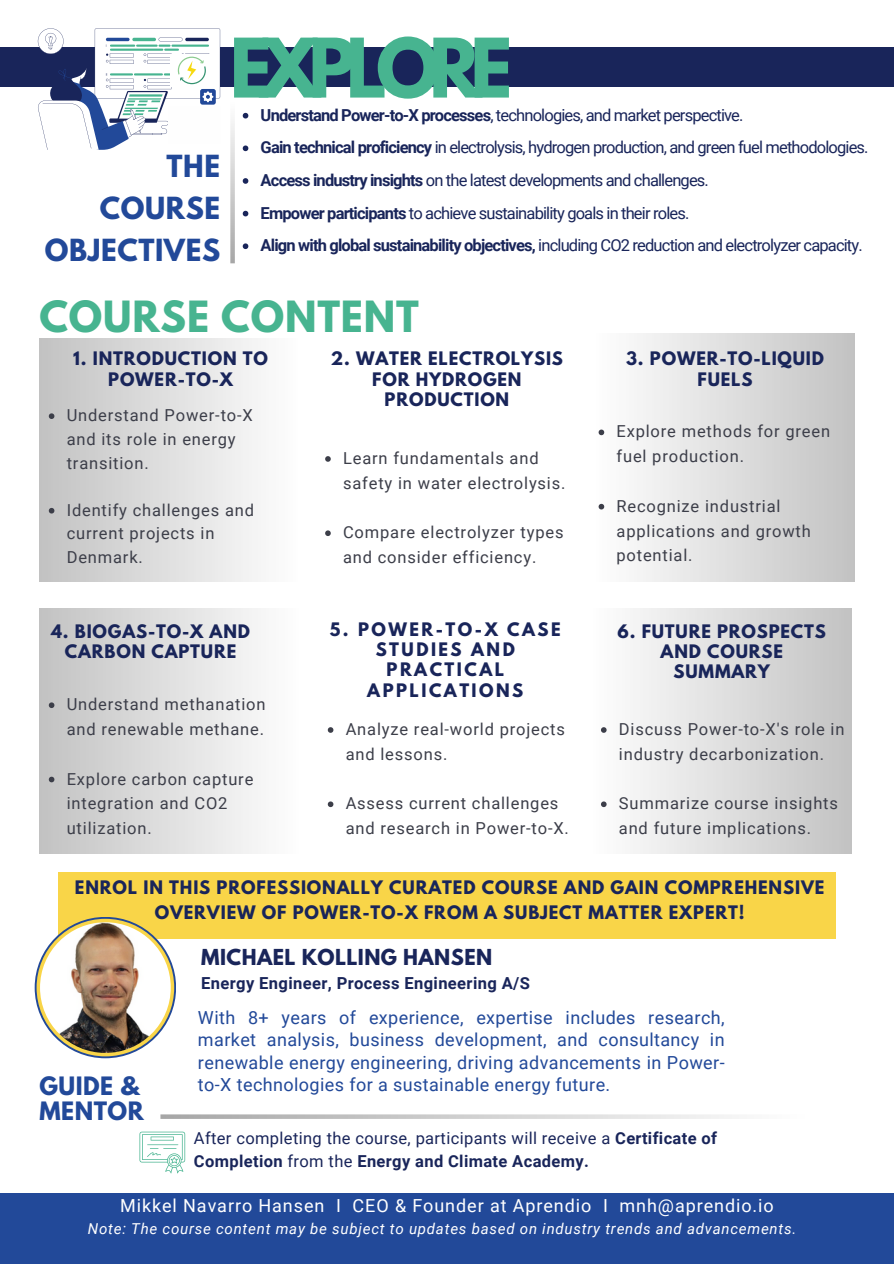
<style>
.page{position:relative;width:894px;height:1264px;background:#fff}
.page>*{position:absolute;margin:0;border:0;box-sizing:border-box;transform-origin:0 0}
.t1{font:700 72.6px "League Spartan";letter-spacing:-.15em;color:#47b490}
.t2{font:700 38.1px "League Spartan";letter-spacing:.02em;color:#47b490}
.t3{font:700 27px/41.7px "League Spartan";letter-spacing:.02em;color:#224999;text-align:right}
.t4{font:700 22.5px/24.8px "League Spartan";letter-spacing:.02em;color:#224999}
.t5{font:700 19.5px "League Spartan";letter-spacing:.02em;color:#19255a}
.t6{font:18px/22.5px "Roboto";letter-spacing:.025em;color:#224999;text-align:justify}
.t7{font:18px "Roboto";letter-spacing:.05em;color:#fff}
.t8{font:16.5px/24.8px "Roboto";letter-spacing:.05em;color:#3c3e49}
.t9{font:16.5px/32.7px "Roboto";letter-spacing:-.05em;color:#19255a}
.t10{font:700 16.5px/20.2px "League Spartan";letter-spacing:.05em;color:#19255a;text-align:center}
.t11{font:16.5px/22.5px "Roboto";letter-spacing:.025em;color:#19255a}
.t12{font:700 16.5px/20.2px "League Spartan";letter-spacing:.15em;color:#19255a;text-align:center}
.t13{font:700 16.5px "Roboto";letter-spacing:.02em;color:#19255a}
.t14{font:italic 15px "Roboto";letter-spacing:.05em;color:#fff}
.s1{font-weight:700}
</style>
<div class="page">
<div style="left:0;top:48px;width:893px;height:38px;background:#19255a"></div>
<div style="left:39px;top:338px;width:259px;height:243px;background:linear-gradient(to right,#c2c2c2,#fefefe)"></div>
<svg style="left:139px;top:1131px;width:46px;height:42px"></svg>
<svg style="left:230px;top:121px;width:5px;height:142px"></svg>
<svg style="left:160px;top:1114px;width:572px;height:4px;background:#d2d2d2"></svg>
<div style="left:58px;top:872px;width:777px;height:66px;background:#f9d548"></div>
<div style="left:595px;top:333px;width:259px;height:248px;background:linear-gradient(to right,#fefefe,#c2c2c2)"></div>
<div style="left:39px;top:608px;width:259px;height:245px;background:linear-gradient(to right,#c2c2c2,#fefefe)"></div>
<div style="left:592px;top:608px;width:259px;height:245px;background:linear-gradient(to right,#fefefe,#c2c2c2)"></div>
<svg style="left:35px;top:916px;width:141px;height:142px"></svg>
<svg style="left:37px;top:918px;width:137px;height:138px"></svg>
<img style="left:40px;top:922px;width:131px;height:130px;border-radius:50%">
<div style="left:0;top:1192px;width:893px;height:71px;background:#224999"></div>
<svg style="left:33px;top:28px;width:187px;height:122px"></svg>
<svg style="left:243px;top:113px;width:5px;height:5px"></svg>
<svg style="left:243px;top:145px;width:5px;height:6px"></svg>
<svg style="left:243px;top:178px;width:5px;height:6px"></svg>
<svg style="left:243px;top:211px;width:5px;height:5px"></svg>
<svg style="left:243px;top:243px;width:5px;height:6px"></svg>
<svg style="left:49px;top:413px;width:5px;height:6px"></svg>
<svg style="left:49px;top:508px;width:5px;height:5px"></svg>
<svg style="left:325px;top:456px;width:6px;height:6px"></svg>
<svg style="left:325px;top:530px;width:6px;height:6px"></svg>
<svg style="left:598px;top:429px;width:6px;height:6px"></svg>
<svg style="left:598px;top:504px;width:6px;height:5px"></svg>
<svg style="left:49px;top:702px;width:5px;height:6px"></svg>
<svg style="left:49px;top:776px;width:5px;height:6px"></svg>
<svg style="left:328px;top:727px;width:5px;height:5px"></svg>
<svg style="left:328px;top:801px;width:5px;height:6px"></svg>
<svg style="left:600px;top:727px;width:6px;height:5px"></svg>
<svg style="left:600px;top:801px;width:6px;height:6px"></svg>
<h3 class="t3" style="left:45px;top:149px;width:177px">THE<br>COURSE<br>OBJECTIVES</h3>
<h1 class="t1" style="left:230px;top:32px;width:284px">EXPLORE</h1>
<p class="t9" style="left:260px;top:99px;width:609px"><span class="s1">Understand Power-to-X processes</span>, technologies, and market perspective.<br><span class="s1">Gain technical proficiency</span> in electrolysis, hydrogen production, and green fuel methodologies.<br><span class="s1">Access industry insights</span> on the latest developments and challenges.<br><span class="s1">Empower participants</span> to achieve sustainability goals in their roles.<br><span class="s1">Align with global sustainability objectives,</span> including CO2 reduction and electrolyzer capacity.</p>
<h2 class="t2" style="left:39px;top:298px;width:381px">COURSE CONTENT</h2>
<p class="t10" style="left:73px;top:351px;width:196px">1. INTRODUCTION TO<br>POWER-TO-X</p>
<p class="t10" style="left:331px;top:351px;width:233px">2. WATER ELECTROLYSIS<br>FOR HYDROGEN<br>PRODUCTION</p>
<p class="t10" style="left:626px;top:351px;width:199px">3. POWER-TO-LIQUID<br>FUELS</p>
<p class="t8" style="left:67px;top:404px;width:187px;line-height:23.7px">Understand Power-to-X and its role in energy transition.</p>
<p class="t8" style="left:67px;top:498px;width:189px;line-height:23.7px">Identify challenges and current projects in<br>Denmark.</p>
<p class="t8" style="left:343px;top:446px;width:224px">Learn fundamentals and safety in water electrolysis.</p>
<p class="t8" style="left:343px;top:520px;width:222px">Compare electrolyzer types and consider efficiency.</p>
<p class="t8" style="left:616px;top:419px;width:215px">Explore methods for green fuel production.</p>
<p class="t8" style="left:616px;top:493px;width:196px">Recognize industrial applications and growth potential.</p>
<p class="t10" style="left:51px;top:623px;width:200px">4. BIOGAS-TO-X AND<br>CARBON CAPTURE</p>
<p class="t12" style="left:330px;top:621px;width:232px">5. POWER-TO-X CASE<br>STUDIES AND<br>PRACTICAL<br>APPLICATIONS</p>
<p class="t10" style="left:617px;top:623px;width:210px">6. FUTURE PROSPECTS<br>AND COURSE<br>SUMMARY</p>
<p class="t8" style="left:67px;top:692px;width:200px">Understand methanation and renewable methane.</p>
<p class="t8" style="left:67px;top:766px;width:188px">Explore carbon capture integration and CO2 utilization.</p>
<p class="t8" style="left:345px;top:717px;width:221px">Analyze real-world projects and lessons.</p>
<p class="t8" style="left:345px;top:791px;width:225px">Assess current challenges and research in Power-to-X.</p>
<p class="t8" style="left:618px;top:717px;width:227px">Discuss Power-to-X's role in industry decarbonization.</p>
<p class="t8" style="left:618px;top:791px;width:220px">Summarize course insights and future implications.</p>
<p class="t10" style="left:75px;top:877px;width:750px;line-height:24.8px">ENROL IN THIS PROFESSIONALLY CURATED COURSE AND GAIN COMPREHENSIVE<br>OVERVIEW OF POWER-TO-X FROM A SUBJECT MATTER EXPERT!</p>
<h3 class="t4" style="left:39px;top:1076px;width:106px">GUIDE &amp;<br>MENTOR</h3>
<p class="t5" style="left:201px;top:947px;width:292px">MICHAEL KOLLING HANSEN</p>
<p class="t13" style="left:201px;top:973px;width:330px">Energy Engineer, Process Engineering A/S</p>
<p class="t6" style="left:198px;top:1006px;width:528px">With 8+ years of experience, expertise includes research, market analysis, business development, and consultancy in renewable energy engineering, driving advancements in Power&shy;to-X technologies for a sustainable energy future.</p>
<p class="t11" style="left:194px;top:1127px;width:524px">After completing the course, participants will receive a <span class="s1">Certificate of<br>Completion</span> from the <span class="s1">Energy and Climate Academy.</span></p>
<p class="t7" style="left:120px;top:1195px;width:654px">Mikkel Navarro Hansen I CEO &amp; Founder at Aprendio I mnh@aprendio.io</p>
<p class="t14" style="left:88px;top:1219px;width:709px">Note: The course content may be subject to updates based on industry trends and advancements.</p>
</div>
